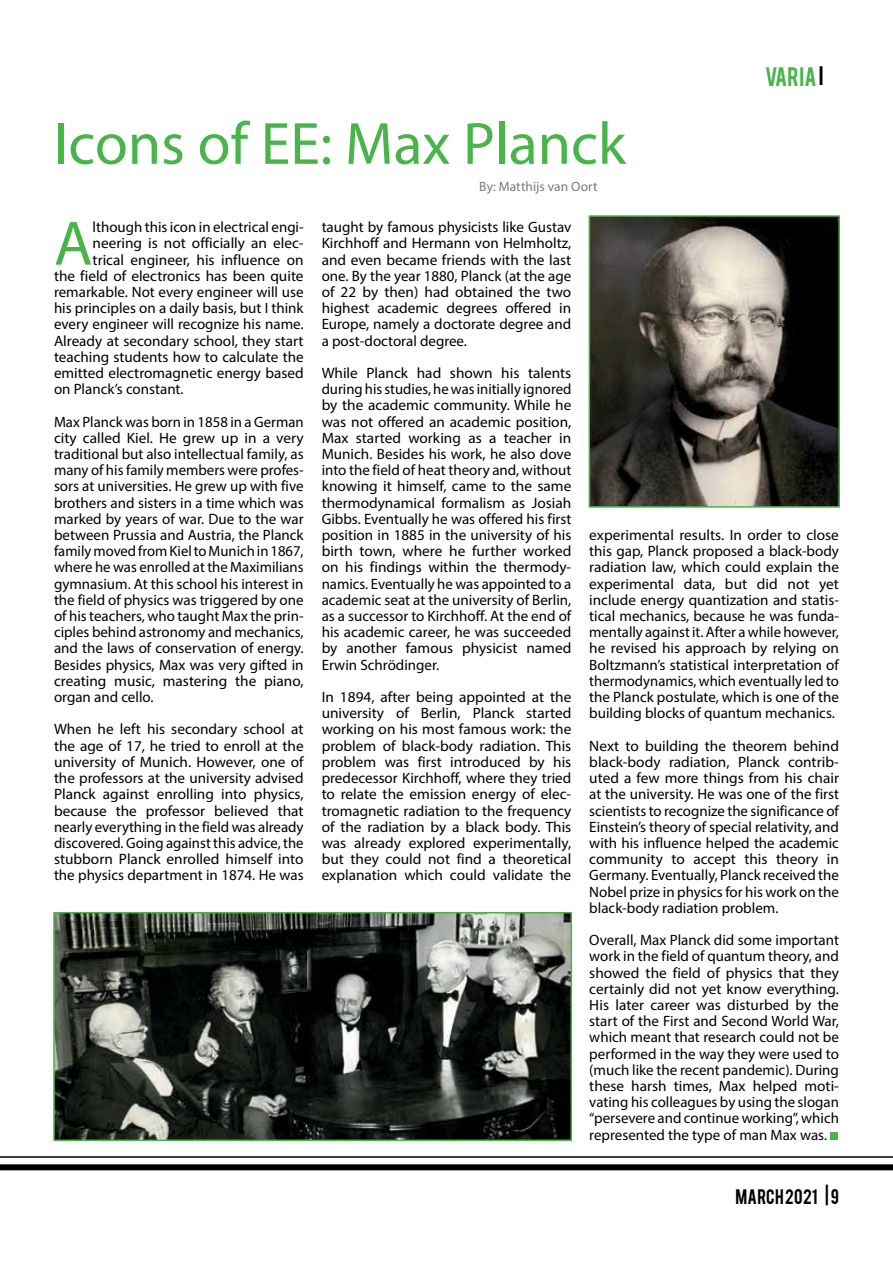
<style>
.page{position:relative;width:893px;height:1263px;background:#fff}
.page>*{position:absolute;margin:0;border:0;box-sizing:border-box;transform-origin:0 0}
.t1{font:63px "Myriad Pro";color:#49b449}
.t2{font:60px "Myriad Pro";color:#49b449}
.t3{font:21px "Bebas";letter-spacing:.02em;color:#49b449}
.t4{font:16.5px "Bebas";letter-spacing:.015em;color:#000}
.t5{font:15px/16.2px "Myriad Pro";color:#000;text-align:justify}
.t6{font:13.5px "Myriad Pro";letter-spacing:.005em;color:#797a7d}
.s1{color:#000}
</style>
<div class="page">
<div style="left:830px;top:1132px;width:7px;height:7px;background:#49b449"></div>
<img style="left:592px;top:218px;width:245px;height:287px">
<div style="left:589px;top:215px;width:251px;height:293px;border:2px solid #49b449"></div>
<img style="left:56px;top:915px;width:513px;height:223px">
<div style="left:53px;top:912px;width:519px;height:229px;border:2px solid #49b449"></div>
<div style="left:0;top:1164px;width:893px;height:6px;background:#000"></div>
<hr style="left:0;top:1156px;width:893px;height:2px;background:#000">
<h2 class="t2" style="left:54px;top:107px;width:573px">Icons of EE: Max Planck</h2>
<p class="t6" style="left:479px;top:178px;width:120px">By: Matthijs van Oort</p>
<h3 class="t3" style="left:765px;top:61px;width:60px">VARIA<span class="s1">I</span></h3>
<h1 class="t1" style="left:54px;top:205px;width:40px">A</h1>
<p class="t5" style="left:93px;top:219px;width:213px">lthough this icon in electrical engi-</p>
<p class="t5" style="left:93px;top:235px;width:213px">neering is not officially an elec-</p>
<p class="t5" style="left:93px;top:251px;width:213px">trical engineer, his influence on</p>
<p class="t5" style="left:54px;top:267px;width:251px">the field of electronics has been quite</p>
<p class="t5" style="left:54px;top:284px;width:251px">remarkable. Not every engineer will use</p>
<p class="t5" style="left:54px;top:300px;width:251px">his principles on a daily basis, but I think</p>
<p class="t5" style="left:54px;top:316px;width:251px">every engineer will recognize his name.</p>
<p class="t5" style="left:54px;top:332px;width:251px">Already at secondary school, they start</p>
<p class="t5" style="left:54px;top:348px;width:251px">teaching students how to calculate the</p>
<p class="t5" style="left:54px;top:365px;width:251px">emitted electromagnetic energy based</p>
<p class="t5" style="left:54px;top:381px;width:131px">on Planck’s constant.</p>
<p class="t5" style="left:54px;top:413px;width:251px">Max Planck was born in 1858 in a German city called Kiel. He grew up in a very traditional but also intellectual family, as many of his family members were profes&shy;sors at universities. He grew up with five brothers and sisters in a time which was marked by years of war. Due to the war between Prussia and Austria, the Planck family moved from Kiel to Munich in 1867, where he was enrolled at the Maximilians gymnasium. At this school his interest in the field of physics was triggered by one of his teachers, who taught Max the prin&shy;ciples behind astronomy and mechanics, and the laws of conservation of energy.<br>Besides physics, Max was very gifted in creating music, mastering the piano, organ and cello.</p>
<p class="t5" style="left:54px;top:721px;width:251px">When he left his secondary school at the age of 17, he tried to enroll at the university of Munich. However, one of the professors at the university advised Planck against enrolling into physics, because the professor believed that nearly everything in the field was already discovered. Going against this advice, the stubborn Planck enrolled himself into the physics department in 1874. He was</p>
<p class="t5" style="left:322px;top:219px;width:251px">taught by famous physicists like Gustav Kirchhoff and Hermann von Helmholtz, and even became friends with the last one. By the year 1880, Planck (at the age of 22 by then) had obtained the two highest academic degrees offered in Europe, namely a doctorate degree and a post-doctoral degree.</p>
<p class="t5" style="left:322px;top:365px;width:251px">While Planck had shown his talents during his studies, he was initially ignored by the academic community. While he was not offered an academic position, Max started working as a teacher in Munich. Besides his work, he also dove into the field of heat theory and, without knowing it himself, came to the same thermodynamical formalism as Josiah Gibbs. Eventually he was offered his first position in 1885 in the university of his birth town, where he further worked on his findings within the thermody&shy;namics. Eventually he was appointed to a academic seat at the university of Berlin, as a successor to Kirchhoff. At the end of his academic career, he was succeeded by another famous physicist named Erwin Schrödinger.</p>
<p class="t5" style="left:322px;top:689px;width:251px">In 1894, after being appointed at the university of Berlin, Planck started working on his most famous work: the problem of black-body radiation. This problem was first introduced by his predecessor Kirchhoff, where they tried to relate the emission energy of elec&shy;tromagnetic radiation to the frequency of the radiation by a black body. This was already explored experimentally, but they could not find a theoretical explanation which could validate the</p>
<p class="t5" style="left:589px;top:527px;width:251px">experimental results. In order to close this gap, Planck proposed a black-body radiation law, which could explain the experimental data, but did not yet include energy quantization and statis&shy;tical mechanics, because he was funda&shy;mentally against it. After a while however, he revised his approach by relying on Boltzmann’s statistical interpretation of thermodynamics, which eventually led to the Planck postulate, which is one of the building blocks of quantum mechanics.</p>
<p class="t5" style="left:589px;top:737px;width:251px">Next to building the theorem behind black-body radiation, Planck contrib&shy;uted a few more things from his chair at the university. He was one of the first scientists to recognize the significance of Einstein’s theory of special relativity, and with his influence helped the academic community to accept this theory in Germany. Eventually, Planck received the Nobel prize in physics for his work on the black-body radiation problem.</p>
<p class="t5" style="left:589px;top:932px;width:251px">Overall, Max Planck did some important work in the field of quantum theory, and showed the field of physics that they certainly did not yet know everything.<br>His later career was disturbed by the start of the First and Second World War, which meant that research could not be performed in the way they were used to (much like the recent pandemic). During these harsh times, Max helped moti&shy;vating his colleagues by using the slogan “persevere and continue working”, which represented the type of man Max was.</p>
<p class="t4" style="left:735px;top:1185px;width:105px">MARCH 2021 |9</p>
</div>
